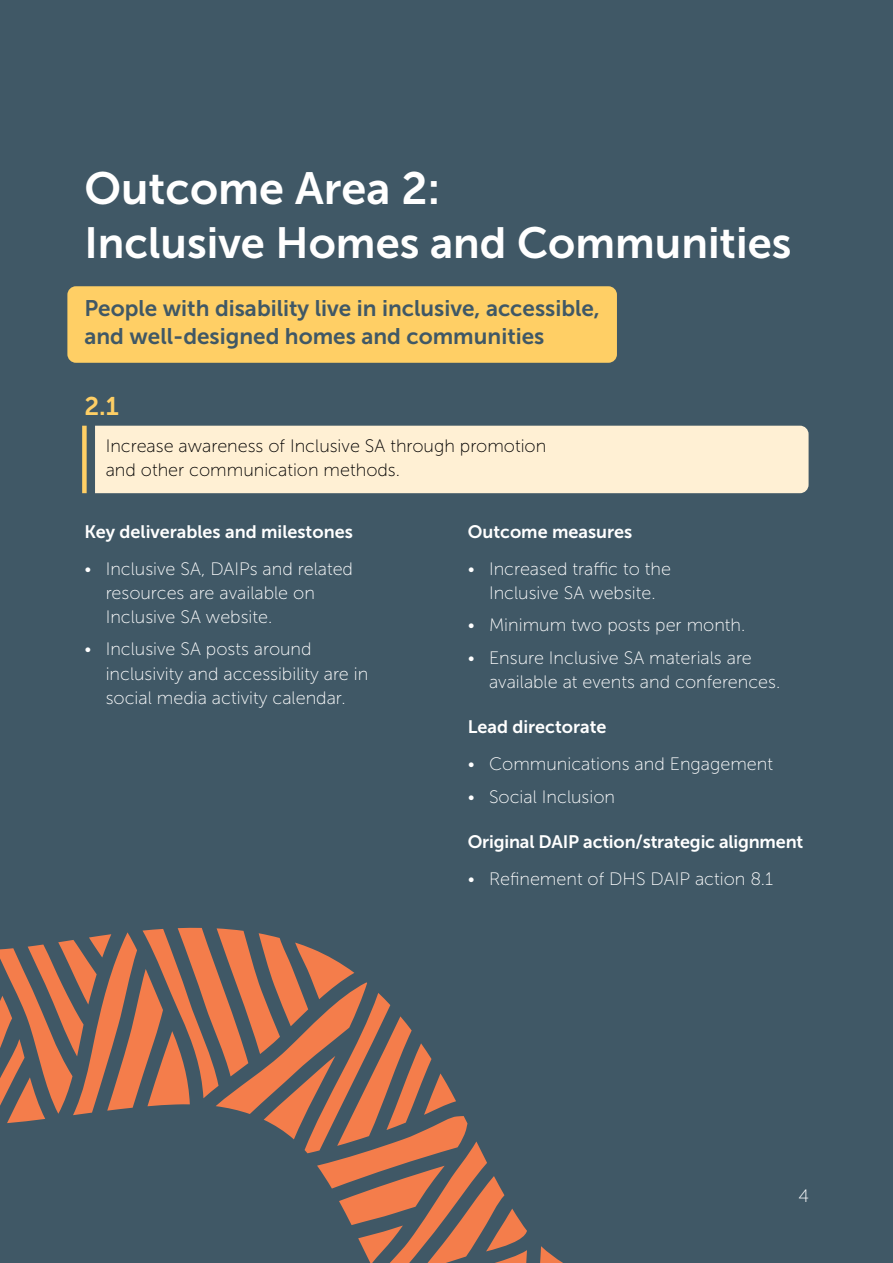
<style>
.page{position:relative;width:893px;height:1263px;background:#405866}
.page>*{position:absolute;margin:0;border:0;box-sizing:border-box;transform-origin:0 0}
.t1{font:45px "Museo Sans 700";color:#fff}
.t2{font:43.5px "Museo Sans 700";color:#fff}
.t3{font:25.5px "Museo Sans 700";color:#ffcf65}
.t4{font:22.5px/28.5px "Museo Sans 700";color:#405866}
.t5{font:18px/24px "Museo Sans 100";color:#fff}
.t6{font:18px "Museo Sans 700";color:#fff}
.t7{font:18px/24px "Museo Sans 100";color:#000}
</style>
<div class="page">
<div style="left:67px;top:286px;width:550px;height:77px;background:#ffcf65;border-radius:9px"></div>
<div style="left:95px;top:426px;width:714px;height:67px;background:#fff0d4"></div>
<div style="left:82px;top:426px;width:5px;height:67px;background:#ffcf65"></div>
<svg style="left:0;top:928px;width:563px;height:335px"></svg>
<p class="t1" style="left:84px;top:163px;width:357px">Outcome Area 2:</p>
<p class="t2" style="left:84px;top:218px;width:708px">Inclusive Homes and Communities</p>
<p class="t4" style="left:84px;top:294px;width:517px">People with disability live in inclusive, accessible, and well-designed homes and communities</p>
<p class="t3" style="left:84px;top:392px;width:36px">2.1</p>
<p class="t7" style="left:106px;top:434px;width:442px">Increase awareness of Inclusive SA through promotion and other communication methods.</p>
<p class="t6" style="left:84px;top:522px;width:270px">Key deliverables and milestones</p>
<p class="t5" style="left:106px;top:557px;width:249px;text-indent:-21px">• Inclusive SA, DAIPs and related resources are available on<br>Inclusive SA website.</p>
<p class="t5" style="left:106px;top:637px;width:264px;text-indent:-21px">• Inclusive SA posts around inclusivity and accessibility are in social media activity calendar.</p>
<p class="t6" style="left:468px;top:522px;width:166px">Outcome measures</p>
<p class="t5" style="left:468px;top:557px;width:205px;text-align:center">• Increased traffic to the<br>Inclusive SA website.</p>
<p class="t5" style="left:468px;top:613px;width:279px">• Minimum two posts per month.</p>
<p class="t5" style="left:489px;top:646px;width:293px;text-indent:-21px">• Ensure Inclusive SA materials are available at events and conferences.</p>
<p class="t6" style="left:468px;top:717px;width:140px">Lead directorate</p>
<p class="t5" style="left:468px;top:752px;width:307px">• Communications and Engagement</p>
<p class="t5" style="left:468px;top:784px;width:149px">• Social Inclusion</p>
<p class="t6" style="left:468px;top:831px;width:337px">Original DAIP action/strategic alignment</p>
<p class="t5" style="left:468px;top:866px;width:307px">• Refinement of DHS DAIP action 8.1</p>
<p class="t5" style="left:798px;top:1184px;width:12px">4</p>
</div>
